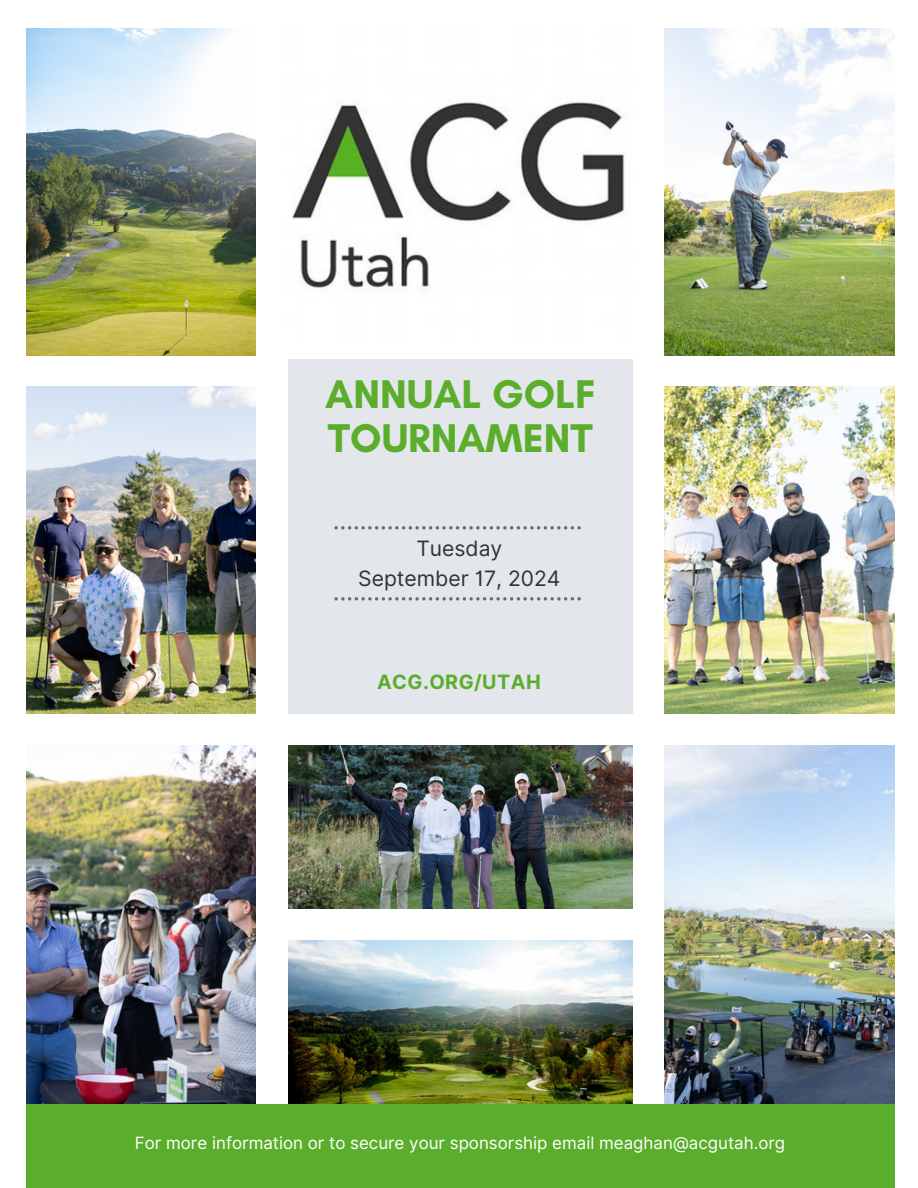
<style>
.page{position:relative;width:918px;height:1188px;background:#fff}
.page>*{position:absolute;margin:0;border:0;box-sizing:border-box;transform-origin:0 0}
.t1{font:700 40.8px/43.8px "Glacial Indifference";color:#5bae2b}
.t2{font:21.15px/29.7px "Inter";color:#333332;text-align:center}
.t3{font:700 19.8px "Inter";letter-spacing:.025em;color:#5bae2b}
.t4{font:16.95px "Inter";color:#fff}
</style>
<div class="page">
<img style="left:26px;top:28px;width:230px;height:327px">
<div style="left:288px;top:28px;width:345px;height:685px;background:#e3e6ea"></div>
<img style="left:664px;top:28px;width:231px;height:327px">
<img style="left:26px;top:387px;width:230px;height:326px">
<img style="left:664px;top:387px;width:231px;height:326px">
<img style="left:26px;top:746px;width:230px;height:358px">
<img style="left:288px;top:746px;width:345px;height:163px">
<img style="left:664px;top:746px;width:231px;height:358px">
<img style="left:288px;top:940px;width:345px;height:164px">
<div style="left:26px;top:1104px;width:868px;height:84px;background:#5bae2b"></div>
<div style="left:267px;top:327px;width:384px;height:32px;background:#fff"></div>
<svg style="left:334px;top:526px;width:247px;height:4px"></svg>
<svg style="left:334px;top:597px;width:247px;height:4px"></svg>
<img style="left:288px;top:28px;width:345px;height:299px">
<h3 class="t1" style="left:325px;top:372px;width:272px">ANNUAL GOLF<br>TOURNAMENT</h3>
<p class="t2" style="left:358px;top:533px;width:204px">Tuesday<br>September 17, 2024</p>
<p class="t3" style="left:377px;top:670px;width:165px">ACG.ORG/UTAH</p>
<h1 class="t4" style="left:135px;top:1133px;width:652px">For more information or to secure your sponsorship email meaghan@acgutah.org</h1>
</div>
